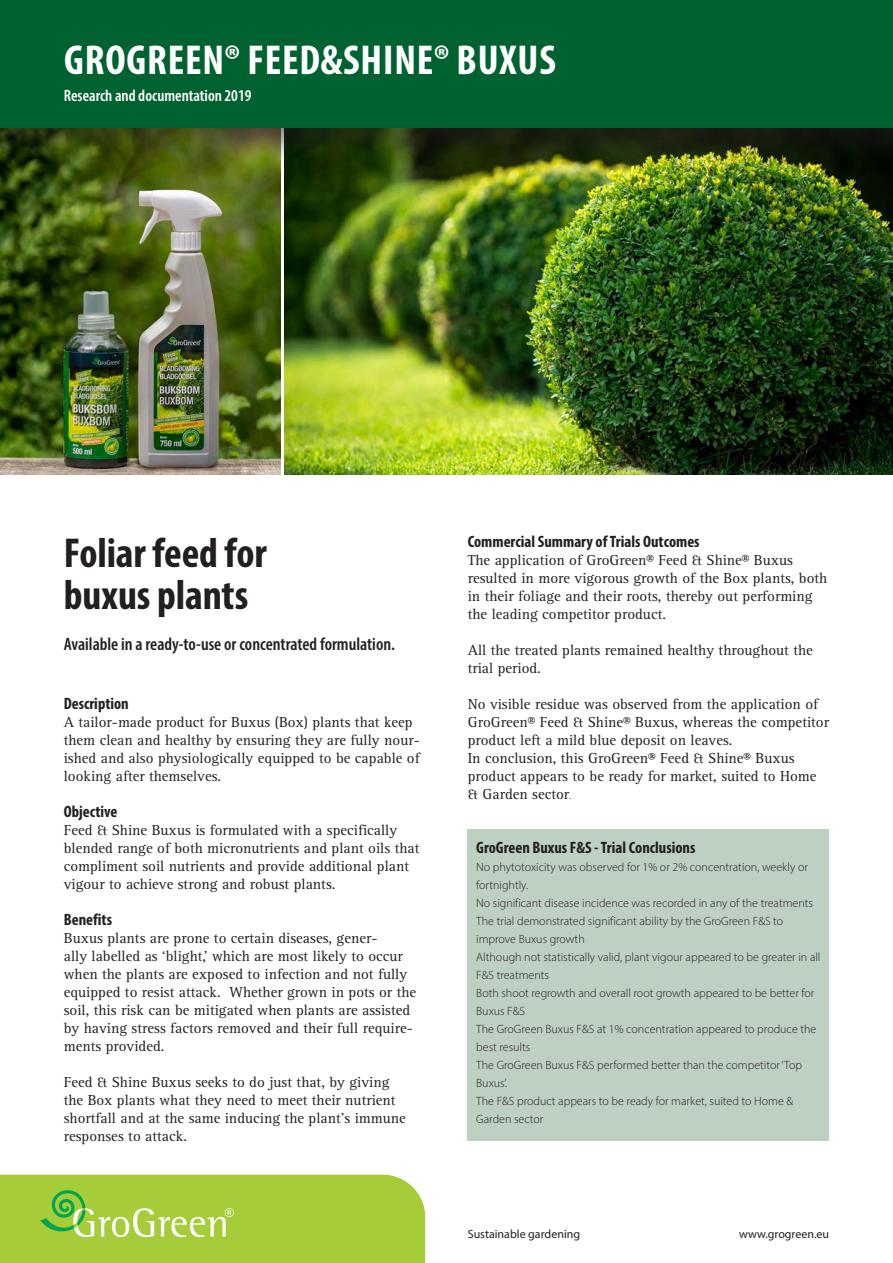
<style>
.page{position:relative;width:893px;height:1263px;background:#fff}
.page>*{position:absolute;margin:0;border:0;box-sizing:border-box;transform-origin:0 0}
.R1{font:700 condensed 42px "Myriad Pro";letter-spacing:.02em;color:#fff}
.R2{font:700 condensed 42px "Myriad Pro";letter-spacing:-.005em;color:#231f20}
.U2{font:600 condensed 18px "Myriad Pro";color:#231f20}
.M{font:700 condensed 16.5px "Myriad Pro";color:#231f20}
.U1{font:600 condensed 16.5px "Myriad Pro";color:#fff}
.B{font:15px/18px "Rotis Serif Std";color:#231f20}
.NPK-indhold{font:300 12px/18px "Myriad Pro";color:#231f20}
.t1{font:12px "Myriad Pro";color:#231f20}
.s1{font-family:"Myriad Pro";font-weight:300;font-size:12px}
</style>
<div class="page">
<svg style="left:0;top:1175px;width:425px;height:88px;background:#a7cd41"></svg>
<img style="left:285px;top:169px;width:608px;height:306px">
<img style="left:0;top:169px;width:281px;height:306px">
<div style="left:0;top:0;width:893px;height:169px;background:#231f20;opacity:.6"></div>
<div style="left:0;top:0;width:893px;height:128px;background:#006131"></div>
<div style="left:468px;top:829px;width:361px;height:312px;background:#bdd0c1"></div>
<p class="R1" style="left:64px;top:34px;width:493px">GROGREEN® FEED&amp;SHINE® BUXUS</p>
<p class="U1" style="left:64px;top:85px;width:189px">Research and documentation 2019</p>
<p class="R2" style="left:64px;top:527px;width:205px">Foliar feed for</p>
<p class="R2" style="left:64px;top:569px;width:186px">buxus plants</p>
<p class="U2" style="left:64px;top:633px;width:333px">Available in a ready-to-use or concentrated formulation.</p>
<p class="M" style="left:64px;top:693px;width:67px">Description</p>
<p class="B" style="left:64px;top:713px;width:357px">A tailor-made product for Buxus (Box) plants that keep them clean and healthy by ensuring they are fully nour&shy;ished and also physiologically equipped to be capable of looking after themselves.</p>
<p class="M" style="left:64px;top:801px;width:55px">Objective</p>
<p class="B" style="left:64px;top:821px;width:357px">Feed &amp; Shine Buxus is formulated with a specifically blended range of both micronutrients and plant oils that compliment soil nutrients and provide additional plant vigour to achieve strong and robust plants.</p>
<p class="M" style="left:64px;top:909px;width:50px">Benefits</p>
<p class="B" style="left:64px;top:929px;width:354px">Buxus plants are prone to certain diseases, gener-<br>ally labelled as ‘blight,’ which are most likely to occur when the plants are exposed to infection and not fully equipped to resist attack. Whether grown in pots or the soil, this risk can be mitigated when plants are assisted by having stress factors removed and their full require&shy;ments provided.</p>
<p class="B" style="left:64px;top:1073px;width:344px">Feed &amp; Shine Buxus seeks to do just that, by giving the Box plants what they need to meet their nutrient shortfall and at the same inducing the plant’s immune responses to attack.</p>
<p class="M" style="left:468px;top:531px;width:233px">Commercial Summary of Trials Outcomes</p>
<p class="B" style="left:468px;top:551px;width:361px">The application of GroGreen® Feed &amp; Shine® Buxus resulted in more vigorous growth of the Box plants, both in their foliage and their roots, thereby out performing the leading competitor product.</p>
<p class="B" style="left:468px;top:641px;width:347px">All the treated plants remained healthy throughout the trial period.</p>
<p class="B" style="left:468px;top:695px;width:363px">No visible residue was observed from the application of<br>GroGreen® Feed &amp; Shine® Buxus, whereas the competitor product left a mild blue deposit on leaves.</p>
<p class="B" style="left:468px;top:749px;width:350px">In conclusion, this GroGreen® Feed &amp; Shine® Buxus product appears to be ready for market, suited to Home &amp; Garden sector<span class="s1">.</span></p>
<p class="M" style="left:476px;top:837px;width:221px">GroGreen Buxus F&amp;S - Trial Conclusions</p>
<p class="NPK-indhold" style="left:476px;top:857px;width:333px">No phytotoxicity was observed for 1% or 2% concentration, weekly or fortnightly.</p>
<p class="NPK-indhold" style="left:476px;top:893px;width:338px">No significant disease incidence was recorded in any of the treatments</p>
<p class="NPK-indhold" style="left:476px;top:911px;width:309px">The trial demonstrated significant ability by the GroGreen F&amp;S to improve Buxus growth</p>
<p class="NPK-indhold" style="left:476px;top:947px;width:346px">Although not statistically valid, plant vigour appeared to be greater in all<br>F&amp;S treatments</p>
<p class="NPK-indhold" style="left:476px;top:983px;width:340px">Both shoot regrowth and overall root growth appeared to be better for<br>Buxus F&amp;S</p>
<p class="NPK-indhold" style="left:476px;top:1019px;width:342px">The GroGreen Buxus F&amp;S at 1% concentration appeared to produce the best results</p>
<p class="NPK-indhold" style="left:476px;top:1055px;width:327px">The GroGreen Buxus F&amp;S performed better than the competitor ‘Top<br>Buxus’.</p>
<p class="NPK-indhold" style="left:476px;top:1091px;width:318px">The F&amp;S product appears to be ready for market, suited to Home &amp;<br>Garden sector</p>
<p class="t1" style="left:468px;top:1227px;width:114px">Sustainable gardening</p>
<p class="t1" style="left:739px;top:1227px;width:92px">www.grogreen.eu</p>
</div>
